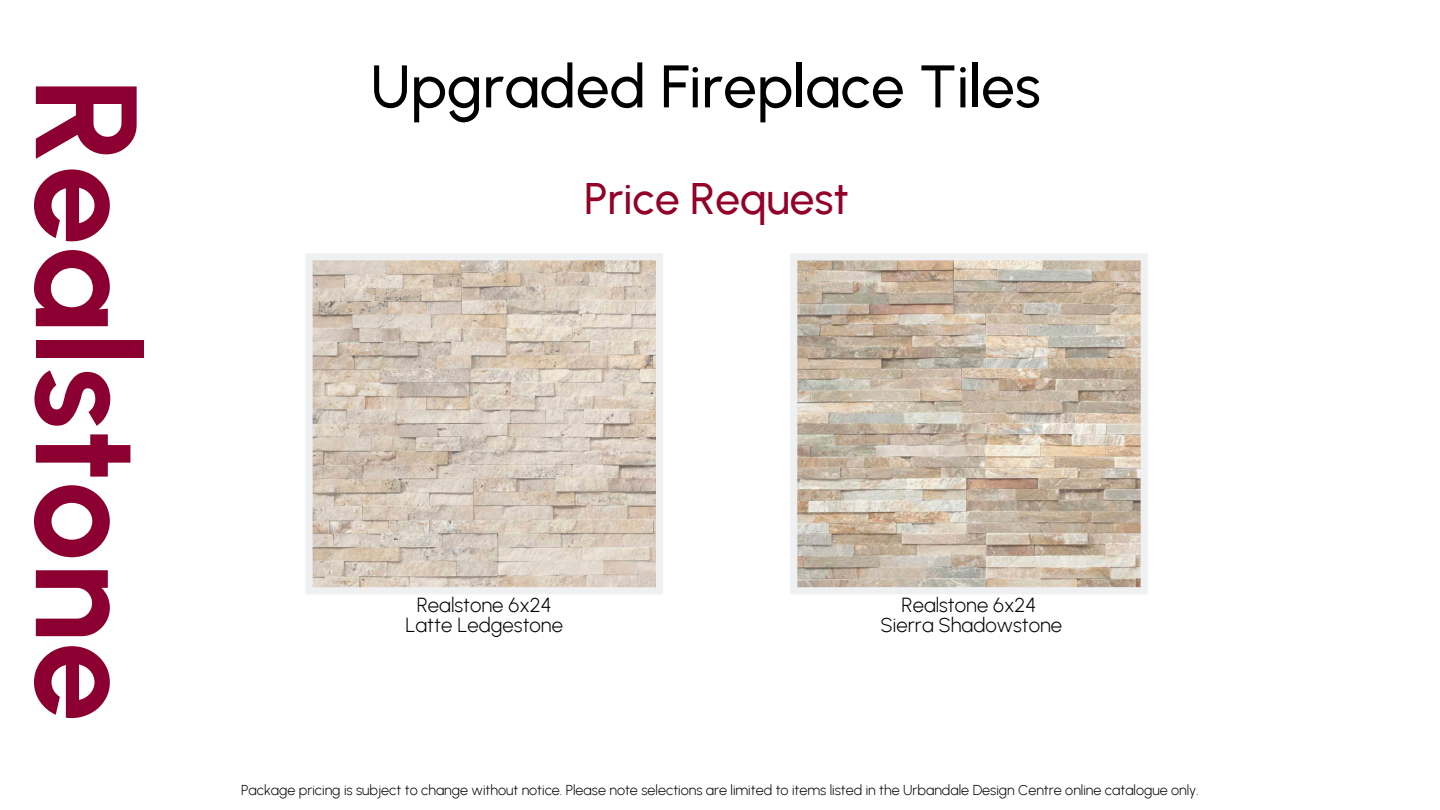
<style>
.page{position:relative;width:1440px;height:810px;background:#fff}
.page>*{position:absolute;margin:0;border:0;box-sizing:border-box;transform-origin:0 0}
.t1{font:700 144px "Urbanist";color:#8c0031}
.t2{font:500 60px "Urbanist";color:#000}
.t3{font:500 44.1px "Urbanist";color:#930028}
.t4{font:300 20.3px "Urbanist";color:#000}
.t5{font:300 14.3px "Urbanist";color:#000}
</style>
<div class="page">
<svg style="left:306px;top:253px;width:357px;height:341px;background:#d6cabe"></svg>
<svg style="left:790px;top:253px;width:358px;height:341px;background:#cabdad"></svg>
<p class="t1" style="left:173px;top:78px;width:646px;rotate:90deg">Realstone</p>
<p class="t2" style="left:371px;top:50px;width:672px">Upgraded Fireplace Tiles</p>
<p class="t3" style="left:584px;top:173px;width:266px">Price Request</p>
<p class="t4" style="left:417px;top:593px;width:136px">Realstone 6x24</p>
<p class="t4" style="left:405px;top:613px;width:159px">Latte Ledgestone</p>
<p class="t4" style="left:902px;top:593px;width:136px">Realstone 6x24</p>
<p class="t4" style="left:881px;top:613px;width:183px">Sierra Shadowstone</p>
<p class="t5" style="left:241px;top:781px;width:959px">Package pricing is subject to change without notice. Please note selections are limited to items listed in the Urbandale Design Centre online catalogue only.</p>
</div>
